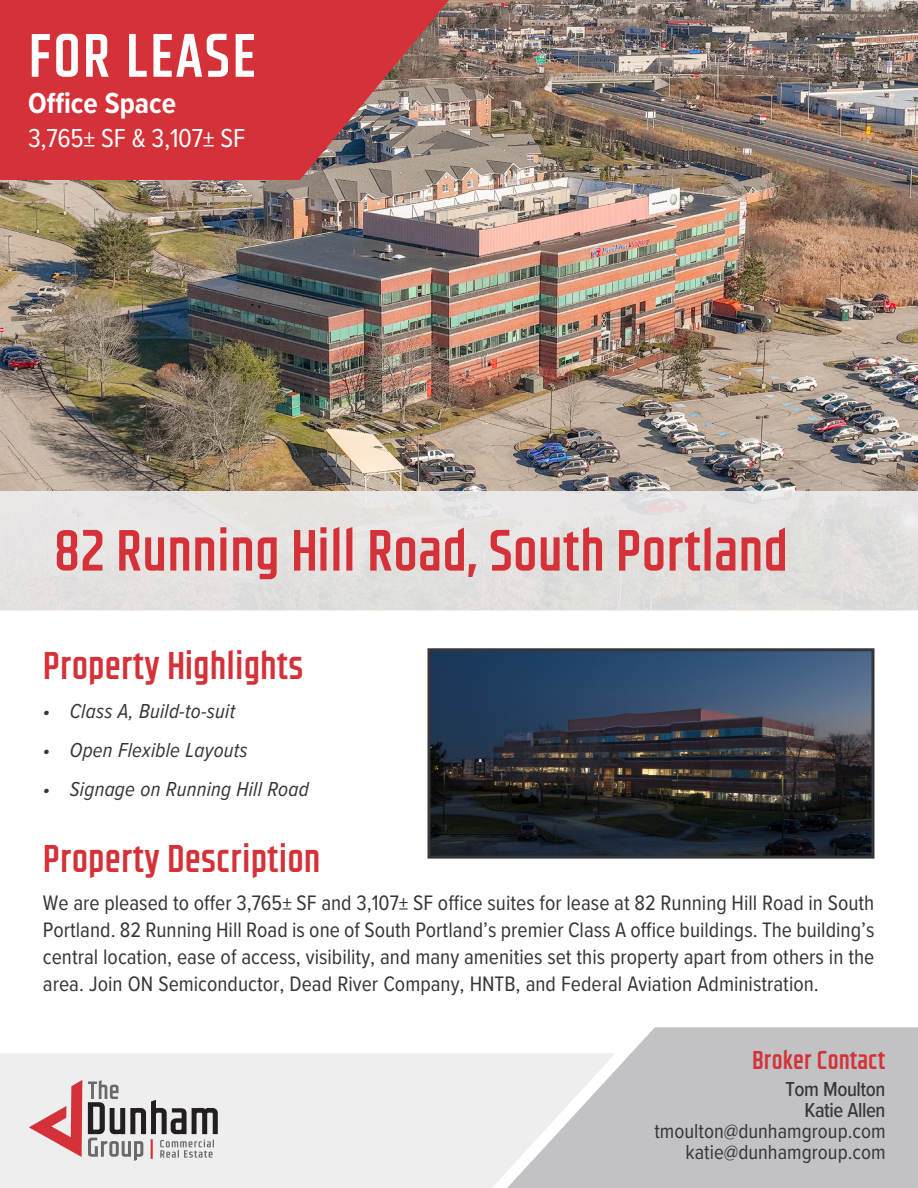
<style>
.page{position:relative;width:918px;height:1188px;background:#fff}
.page>*{position:absolute;margin:0;border:0;box-sizing:border-box;transform-origin:0 0}
.t1{font:700 57px "CC Space Race";letter-spacing:.03em;color:#fff}
.t2{font:700 54px "CC Space Race";color:#d43238}
.t3{font:700 36px "CC Space Race";color:#d43238}
.t4{font:700 30px "Proxima Nova Cond";color:#fff}
.t5{font:27px "Proxima Nova Cond";letter-spacing:-.01em;color:#fff}
.t6{font:700 24px "CC Space Race";color:#d43238}
.t7{font:21.75px/27px "Proxima Nova Cond";color:#363539;text-align:justify}
.t8{font:italic 21px "Proxima Nova Cond";letter-spacing:.01em;color:#363539}
.t9{font:21px/21px "Proxima Nova Cond";color:#363539;text-align:right}
.t10{font:500 21px/21px "Proxima Nova Cond";letter-spacing:-.02em;color:#363539;text-align:right}
</style>
<div class="page">
<img style="left:0;top:0;width:918px;height:491px">
<div style="left:0;top:491px;width:918px;height:119px;background:#e4e2e0"></div>
<svg style="left:0;top:0;width:449px;height:180px;background:#c83f43"></svg>
<svg style="left:427px;top:648px;width:448px;height:211px;background:#2d3744"></svg>
<div style="left:616px;top:1027px;width:302px;height:161px;background:#c2c2c4"></div>
<svg style="left:0;top:1053px;width:616px;height:135px;background:#eaeaeb"></svg>
<svg style="left:29px;top:1080px;width:53px;height:77px;background:#e4a8ab"></svg>
<svg style="left:88px;top:1080px;width:130px;height:81px;background:#b9b8b9"></svg>
<hr style="left:151px;top:1139px;width:2px;height:20px;background:#d43238">
<h1 class="t1" style="left:28px;top:11px;width:230px">FOR LEASE</h1>
<h3 class="t4" style="left:28px;top:81px;width:150px">Office Space</h3>
<p class="t5" style="left:28px;top:118px;width:219px">3,765± SF &amp; 3,107± SF</p>
<h2 class="t2" style="left:54px;top:509px;width:736px">82 Running Hill Road, South Portland</h2>
<h3 class="t3" style="left:43px;top:638px;width:262px">Property Highlights</h3>
<p class="t8" style="left:43px;top:695px;width:194px">• Class A, Build-to-suit</p>
<p class="t8" style="left:43px;top:734px;width:206px">• Open Flexible Layouts</p>
<p class="t8" style="left:43px;top:773px;width:268px">• Signage on Running Hill Road</p>
<h3 class="t3" style="left:43px;top:831px;width:279px">Property Description</h3>
<p class="t7" style="left:43px;top:888px;width:833px">We are pleased to offer 3,765± SF and 3,107± SF office suites for lease at 82 Running Hill Road in South Portland. 82 Running Hill Road is one of South Portland’s premier Class A office buildings. The building’s central location, ease of access, visibility, and many amenities set this property apart from others in the area. Join ON Semiconductor, Dead River Company, HNTB, and Federal Aviation Administration.</p>
<p class="t6" style="left:752px;top:1041px;width:135px">Broker Contact</p>
<p class="t10" style="left:785px;top:1078px;width:102px">Tom Moulton<br>Katie Allen</p>
<p class="t9" style="left:654px;top:1120px;width:233px">tmoulton@dunhamgroup.com katie@dunhamgroup.com</p>
</div>
